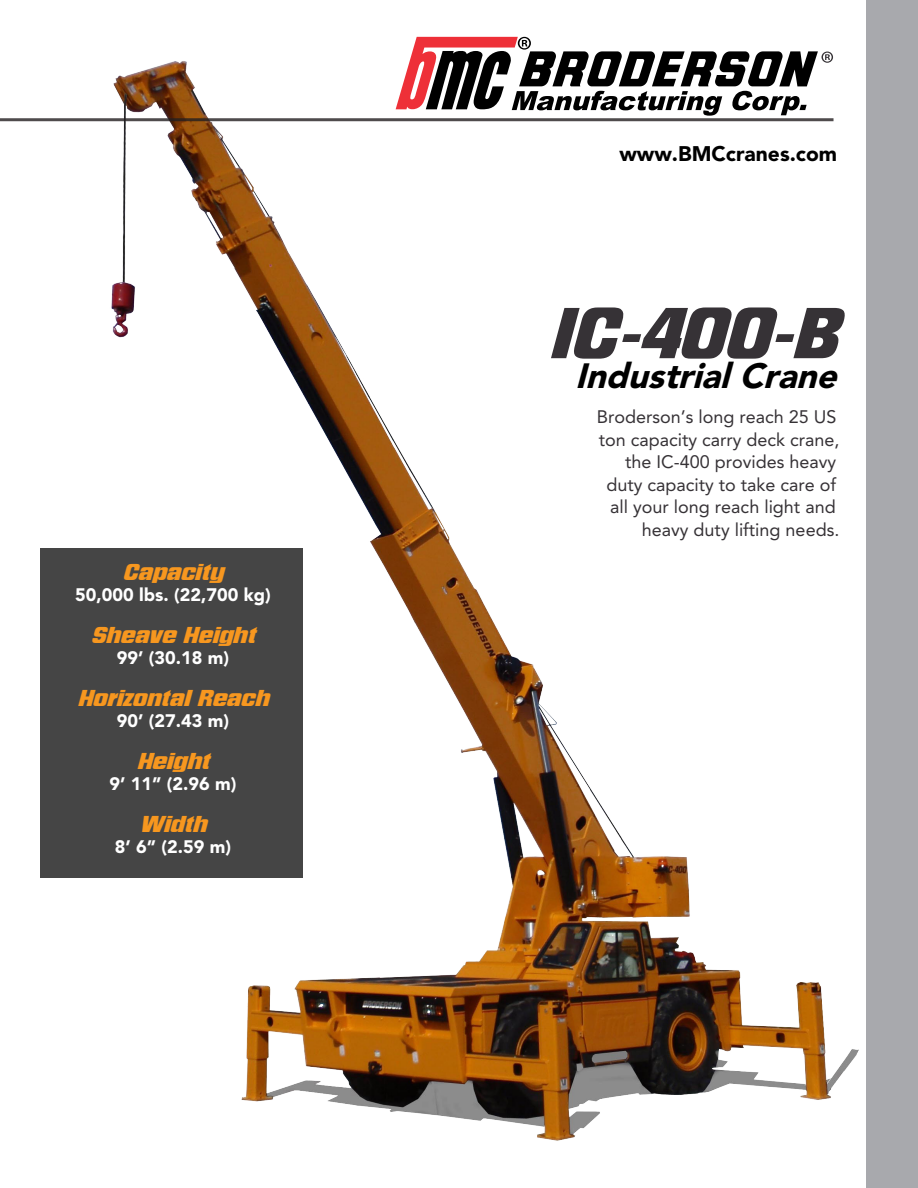
<style>
.page{position:relative;width:918px;height:1188px;background:#fff}
.page>*{position:absolute;margin:0;border:0;box-sizing:border-box;transform-origin:0 0}
.t1{font:italic 65.4px "Neographik";color:#363236}
.t2{font:italic 900 34.8px "Avenir";color:#000}
.t3{font:italic 21px "Neographik";color:#f7971f}
.t4{font:900 21px "Avenir";color:#000}
.t5{font:18px/22.5px "Avenir";color:#363236;text-align:right}
.t6{font:900 18px "Avenir";color:#fff}
</style>
<div class="page">
<img style="left:71px;top:36px;width:788px;height:1105px">
<div style="left:40px;top:549px;width:263px;height:329px;background:#454545"></div>
<div style="left:866px;top:0;width:52px;height:1188px;background:#a8a9ad"></div>
<hr style="left:0;top:118px;width:834px;height:3px;background:#231f20">
<svg style="left:396px;top:37px;width:437px;height:79px"></svg>
<p class="t3" style="left:123px;top:559px;width:110px">Capacity</p>
<p class="t6" style="left:75px;top:584px;width:197px">50,000 lbs. (22,700 kg)</p>
<p class="t3" style="left:91px;top:622px;width:173px">SheaveHeight</p>
<p class="t6" style="left:117px;top:647px;width:114px">99’ (30.18 m)</p>
<p class="t3" style="left:77px;top:685px;width:200px">HorizontalReach</p>
<p class="t6" style="left:117px;top:710px;width:114px">90’ (27.43 m)</p>
<p class="t3" style="left:137px;top:748px;width:82px">Height</p>
<p class="t6" style="left:110px;top:773px;width:128px">9’ 11” (2.96 m)</p>
<p class="t3" style="left:140px;top:811px;width:76px">Width</p>
<p class="t6" style="left:115px;top:836px;width:118px">8’ 6” (2.59 m)</p>
<p class="t4" style="left:619px;top:141px;width:219px">www.BMCcranes.com</p>
<p class="t1" style="left:548px;top:293px;width:314px">IC-400-B</p>
<p class="t2" style="left:575px;top:355px;width:273px">IndustrialCrane</p>
<p class="t5" style="left:597px;top:406px;width:244px">Broderson’s long reach 25 US ton capacity carry deck crane, the IC-400 provides heavy duty capacity to take care of all your long reach light and heavy duty lifting needs.</p>
</div>
